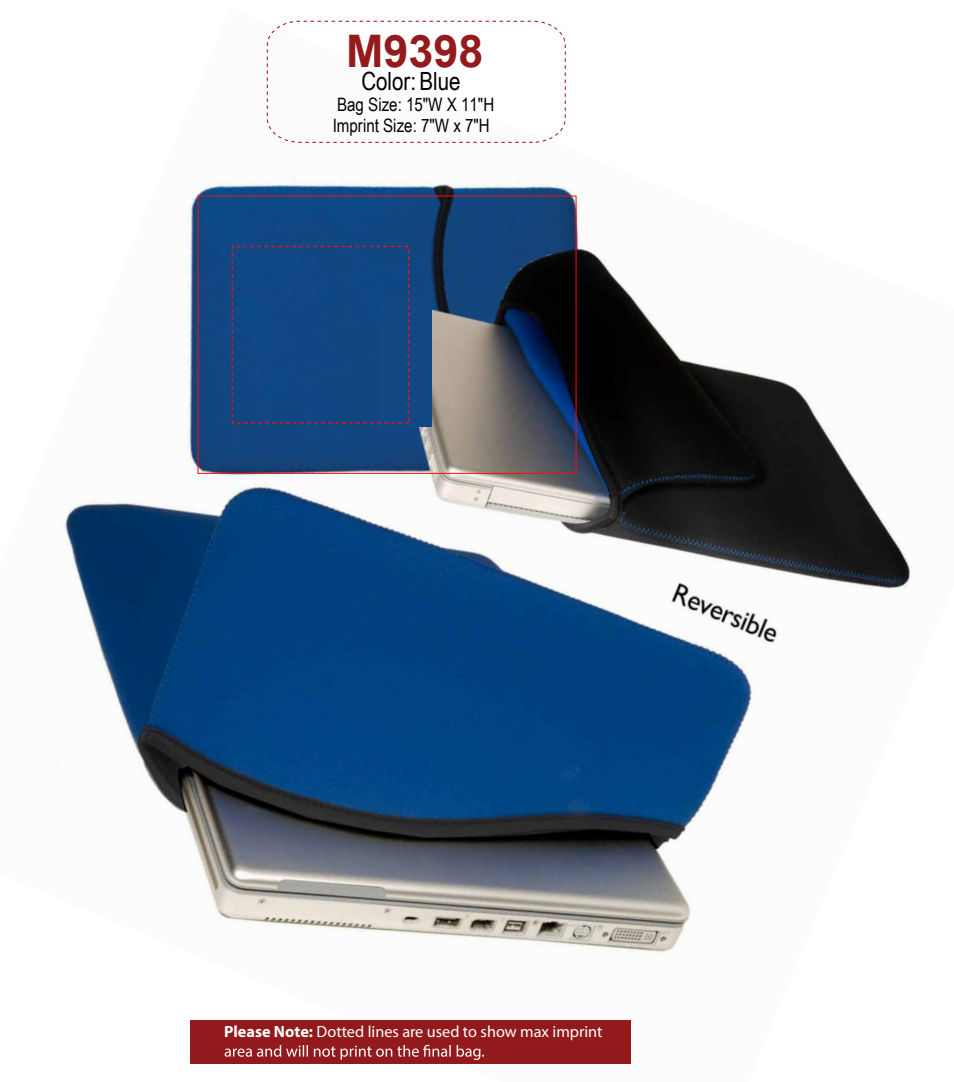
<style>
.page{position:relative;width:954px;height:1082px;background:#fff}
.page>*{position:absolute;margin:0;border:0;box-sizing:border-box;transform-origin:0 0}
.t1{font:700 44.87px "Arial";color:#931a1d}
.t2{font:25.09px "Arial Narrow";color:#000}
.t3{font:18.45px "Arial Narrow";color:#010101}
.t4{font:16.24px "Myriad Pro";color:#fff}
.s1{font-weight:700}
</style>
<div class="page">
<img style="left:55px;top:177px;width:856px;height:887px">
<div style="left:381px;top:298px;width:50px;height:128px;background:#124984"></div>
<div style="left:232px;top:246px;width:177px;height:177px;border:1px dashed #f90d0d"></div>
<svg style="left:266px;top:20px;width:300px;height:123px"></svg>
<div style="left:190px;top:1020px;width:441px;height:43px;background:#921a1c"></div>
<svg style="left:225px;top:1044px;width:259px;height:15px"></svg>
<h1 class="t1" style="left:346px;top:19px;width:139px">M9398</h1>
<p class="t3" style="left:337px;top:91px;width:159px">Bag Size: 15"W X 11"H</p>
<h2 class="t2" style="left:361px;top:63px;width:101px">Color: Blue</h2>
<p class="t3" style="left:333px;top:112px;width:159px">Imprint Size: 7"W x 7"H</p>
<p class="t4" style="left:224px;top:1021px;width:380px"><span class="s1">Please Note:</span> Dotted lines are used to show max imprint</p>
</div>
